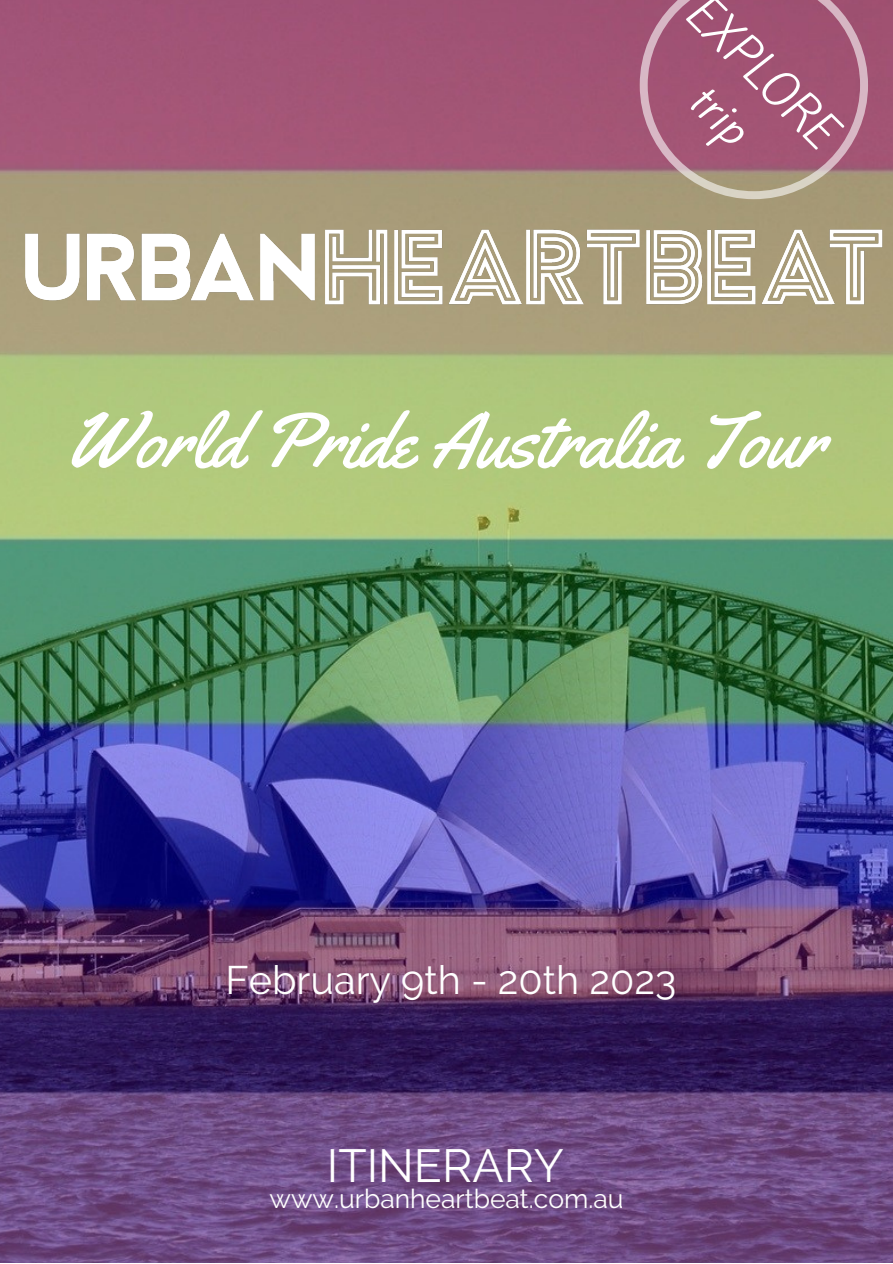
<style>
.page{position:relative;width:893px;height:1264px;background:#fff}
.page>*{position:absolute;margin:0;border:0;box-sizing:border-box;transform-origin:0 0}
.t1{font:77.55px "Yellowtail";color:#fff}
.t2{font:46.35px "Raleway";color:#fff}
.t3{font:42.9px/58.9px "Kite One";color:#fff;text-align:center}
.t4{font:39.6px "Raleway";color:#fff}
.t5{font:26.4px "Raleway";color:#fff}
</style>
<div class="page">
<img style="left:0;top:0;width:892px;height:1262px">
<svg style="left:639px;top:0;width:229px;height:158px;background:#a55a79"></svg>
<img style="left:0;top:158px;width:892px;height:218px">
<h3 class="t3" style="left:716px;top:-14px;width:192px;rotate:45deg">EXPLORE trip</h3>
<h1 class="t1" style="left:66px;top:391px;width:760px">World Pride Australia Tour</h1>
<h3 class="t4" style="left:225px;top:956px;width:452px">February 9th - 20th 2023</h3>
<h2 class="t2" style="left:327px;top:1138px;width:238px">ITINERARY</h2>
<p class="t5" style="left:269px;top:1183px;width:355px">www.urbanheartbeat.com.au</p>
</div>
